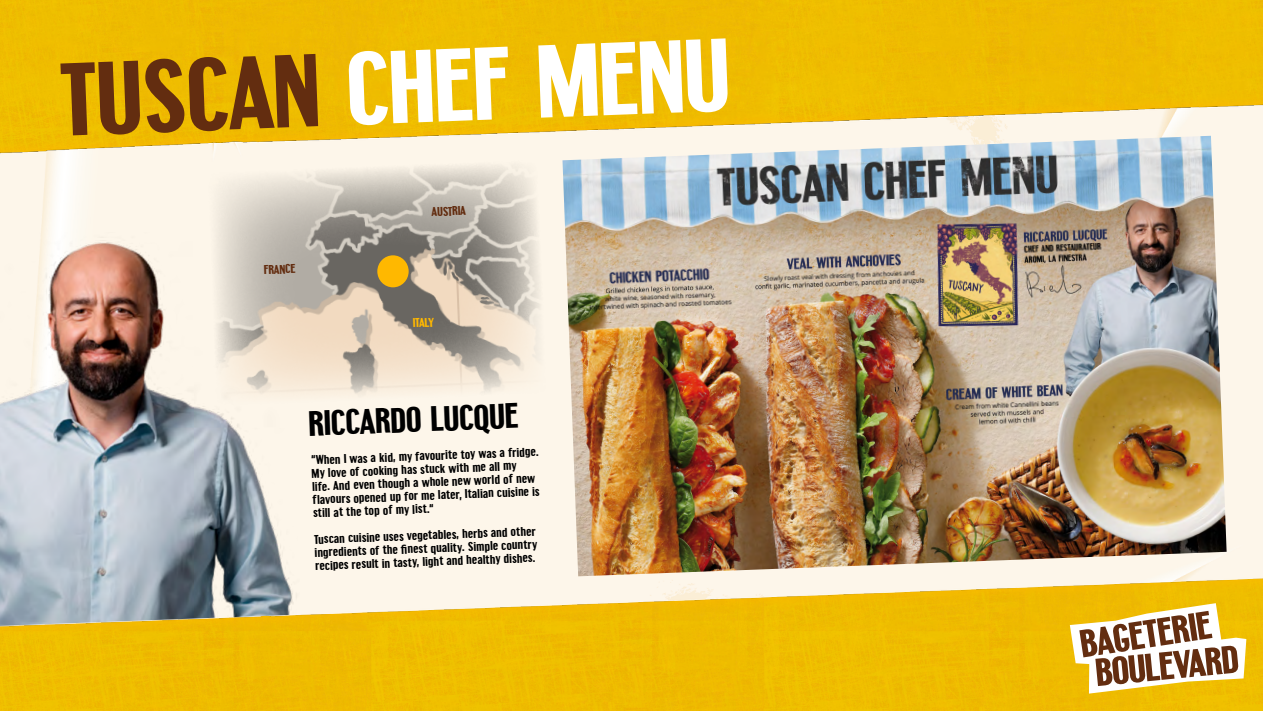
<style>
.page{position:relative;width:1263px;height:711px;background:#fff}
.page>*{position:absolute;margin:0;border:0;box-sizing:border-box;transform-origin:0 0}
.t1{font:700 96.15px "Boulevard betaone";color:#fff}
.t2{font:700 33px "Boulevard betaone";color:#000}
.t3{font:700 11.85px/13.2px "Boulevard betaone";color:#000}
.t4{font:700 11.85px "Boulevard betaone";color:#632d10}
.t5{font:700 11.85px "Boulevard betaone";color:#ffb800}
.s1{color:#632d10}
</style>
<div class="page">
<div style="left:0;top:0;width:1263px;height:710px;background:#eebc00"></div>
<div style="left:0;top:91px;width:1263px;height:547px;background:#efbc00"></div>
<img style="left:0;top:104px;width:1263px;height:519px">
<img style="left:562px;top:136px;width:664px;height:440px">
<img style="left:0;top:232px;width:301px;height:393px">
<img style="left:192px;top:145px;width:371px;height:276px">
<div style="left:377px;top:255px;width:32px;height:32px;background:#ffb800;border-radius:50%"></div>
<svg style="left:1070px;top:602px;width:176px;height:91px"></svg>
<p class="t1" style="left:59px;top:39px;width:671px;rotate:-2deg"><span class="s1">TUSCAN</span> CHEF MENU</p>
<p class="t4" style="left:264px;top:262px;width:33px;rotate:-2deg">FRANCE</p>
<p class="t4" style="left:432px;top:204px;width:36px;rotate:-2deg">AUSTRIA</p>
<p class="t5" style="left:413px;top:315px;width:23px;rotate:-2deg">ITALY</p>
<p class="t2" style="left:308px;top:402px;width:211px;rotate:-2deg">RICCARDO LUCQUE</p>
<p class="t3" style="left:311px;top:452px;width:229px;rotate:-2deg">“When I was a kid, my favourite toy was a fridge.<br>My love of cooking has stuck with me all my<br>life. And even though a whole new world of new flavours opened up for me later, Italian cuisine is still at the top of my list.“</p>
<p class="t3" style="left:314px;top:532px;width:224px;text-align:justify;rotate:-2deg">Tuscan cuisine uses vegetables, herbs and other ingredients of the fi nest quality. Simple country recipes result in tasty, light and healthy dishes.</p>
</div>
